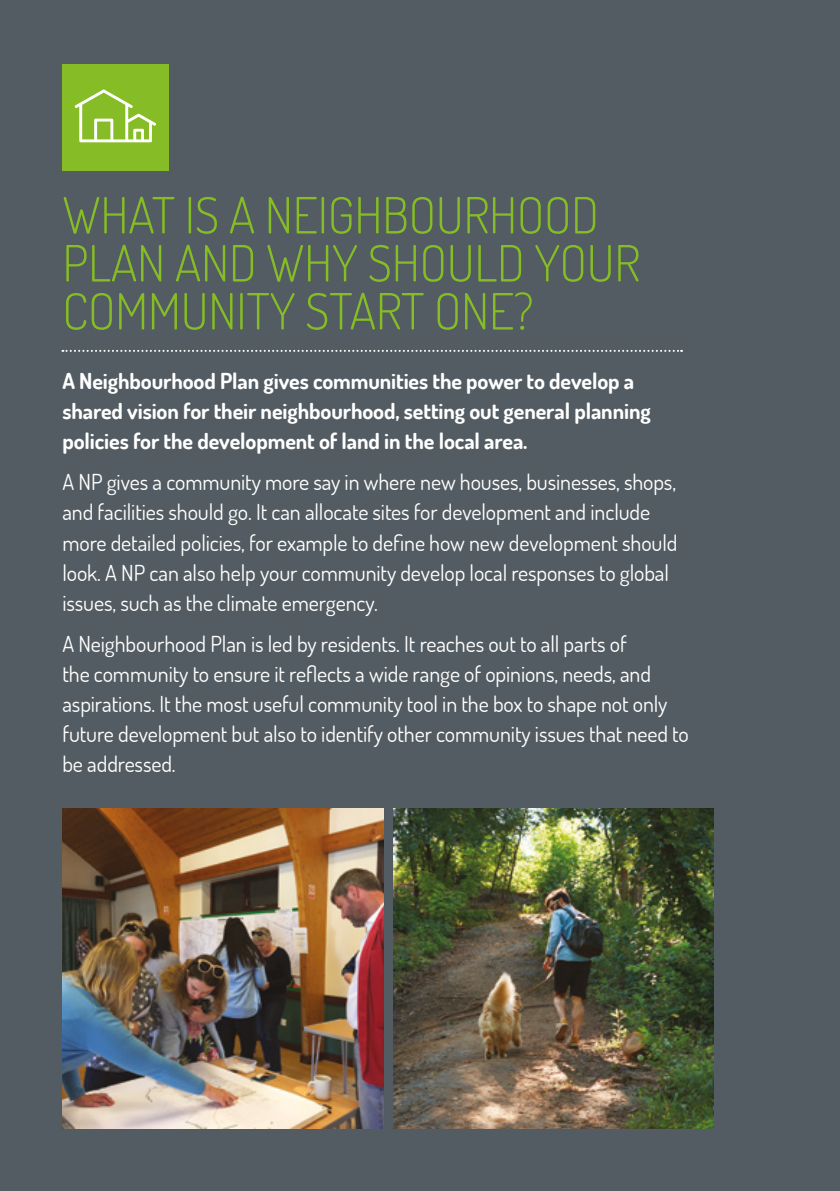
<style>
.page{position:relative;width:840px;height:1191px;background:#fff}
.page>*{position:absolute;margin:0;border:0;box-sizing:border-box;transform-origin:0 0}
.t1{font:300 50px/48px "Dosis";letter-spacing:-.005em;color:#86bc25}
.t2{font:22px/30px "Dosis";letter-spacing:-.005em;color:#fff}
.t3{font:700 22px/30px "Dosis";letter-spacing:-.005em;color:#fff}
</style>
<div class="page">
<div style="left:0;top:0;width:839px;height:1191px;background:#525c62"></div>
<div style="left:62px;top:64px;width:107px;height:107px;background:#86bc25"></div>
<img style="left:62px;top:808px;width:321px;height:320px">
<img style="left:393px;top:808px;width:320px;height:320px">
<svg style="left:62px;top:350px;width:619px;height:2px"></svg>
<svg style="left:74px;top:89px;width:82px;height:54px"></svg>
<h1 class="t1" style="left:62px;top:190px;width:579px">WHAT IS A NEIGHBOURHOOD<br>PLAN AND WHY SHOULD YOUR<br>COMMUNITY START ONE?</h1>
<p class="t3" style="left:62px;top:365px;width:589px">A Neighbourhood Plan gives communities the power to develop a shared vision for their neighbourhood, setting out general planning policies for the development of land in the local area.</p>
<p class="t2" style="left:62px;top:467px;width:616px">A NP gives a community more say in where new houses, businesses, shops, and facilities should go. It can allocate sites for development and include more detailed policies, for example to define how new development should look. A NP can also help your community develop local responses to global issues, such as the climate emergency.</p>
<p class="t2" style="left:62px;top:628px;width:627px">A Neighbourhood Plan is led by residents. It reaches out to all parts of<br>the community to ensure it reflects a wide range of opinions, needs, and aspirations. It the most useful community tool in the box to shape not only future development but also to identify other community issues that need to be addressed.</p>
</div>
